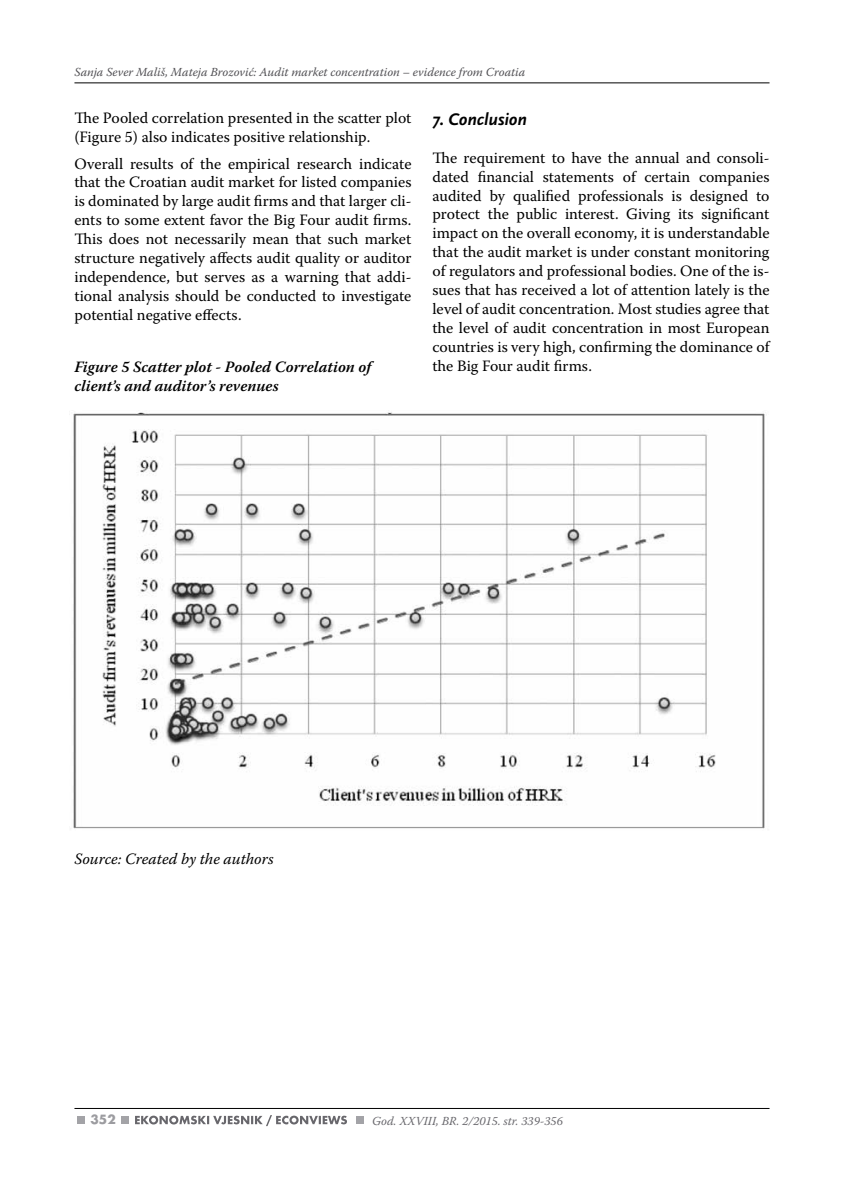
<style>
.page{position:relative;width:844px;height:1191px;background:#fff}
.page>*{position:absolute;margin:0;border:0;box-sizing:border-box;transform-origin:0 0}
.t1{font:italic 700 17.5px "Scala Sans Pro";color:#000}
.t2{font:15.75px/18.9px "Warnock Pro";color:#000;text-align:justify}
.t3{font:italic 600 15.75px/18.9px "Warnock Pro";color:#000}
.t4{font:italic 15.75px "Warnock Pro";color:#000}
.t5{font:700 14px "Futura TOT";color:#9c9ca0}
.t6{font:italic 12.25px "Warnock Pro";color:#504f53}
.t7{font:italic 12.25px "Warnock Pro";color:#68676c}
</style>
<div class="page">
<hr style="left:74px;top:83px;width:695px;height:1px;background:#000">
<hr style="left:74px;top:1108px;width:695px;height:1px;background:#000">
<div style="left:121px;top:1115px;width:7px;height:8px;background:#a3a3a7"></div>
<div style="left:356px;top:1115px;width:8px;height:8px;background:#a3a3a7"></div>
<div style="left:77px;top:1115px;width:8px;height:8px;background:#a3a3a7"></div>
<svg style="left:135px;top:1115px;width:212px;height:11px"></svg>
<img style="left:73px;top:412px;width:692px;height:417px">
<p class="t6" style="left:74px;top:64px;width:452px">Sanja Sever Mališ, Mateja Brozović: Audit market concentration – evidence from Croatia</p>
<p class="t2" style="left:74px;top:108px;width:338px">The Pooled correlation presented in the scatter plot (Figure 5) also indicates positive relationship.</p>
<p class="t2" style="left:74px;top:154px;width:338px">Overall results of the empirical research indicate that the Croatian audit market for listed companies is dominated by large audit firms and that larger cli&shy;ents to some extent favor the Big Four audit firms.<br>This does not necessarily mean that such market structure negatively affects audit quality or auditor independence, but serves as a warning that addi&shy;tional analysis should be conducted to investigate potential negative effects.</p>
<p class="t3" style="left:74px;top:357px;width:298px">Figure 5 Scatter plot - Pooled Correlation of client’s and auditor’s revenues</p>
<p class="t1" style="left:432px;top:108px;width:96px">7. Conclusion</p>
<p class="t2" style="left:432px;top:148px;width:338px">The requirement to have the annual and consoli&shy;dated financial statements of certain companies audited by qualified professionals is designed to protect the public interest. Giving its significant impact on the overall economy, it is understandable that the audit market is under constant monitoring of regulators and professional bodies. One of the is&shy;sues that has received a lot of attention lately is the level of audit concentration. Most studies agree that the level of audit concentration in most European countries is very high, confirming the dominance of the Big Four audit firms.</p>
<p class="t4" style="left:74px;top:849px;width:201px">Source: Created by the authors</p>
<p class="t5" style="left:90px;top:1111px;width:27px">352</p>
<p class="t7" style="left:372px;top:1113px;width:192px">God. XXVIII, BR. 2/2015. str. 339-356</p>
</div>
